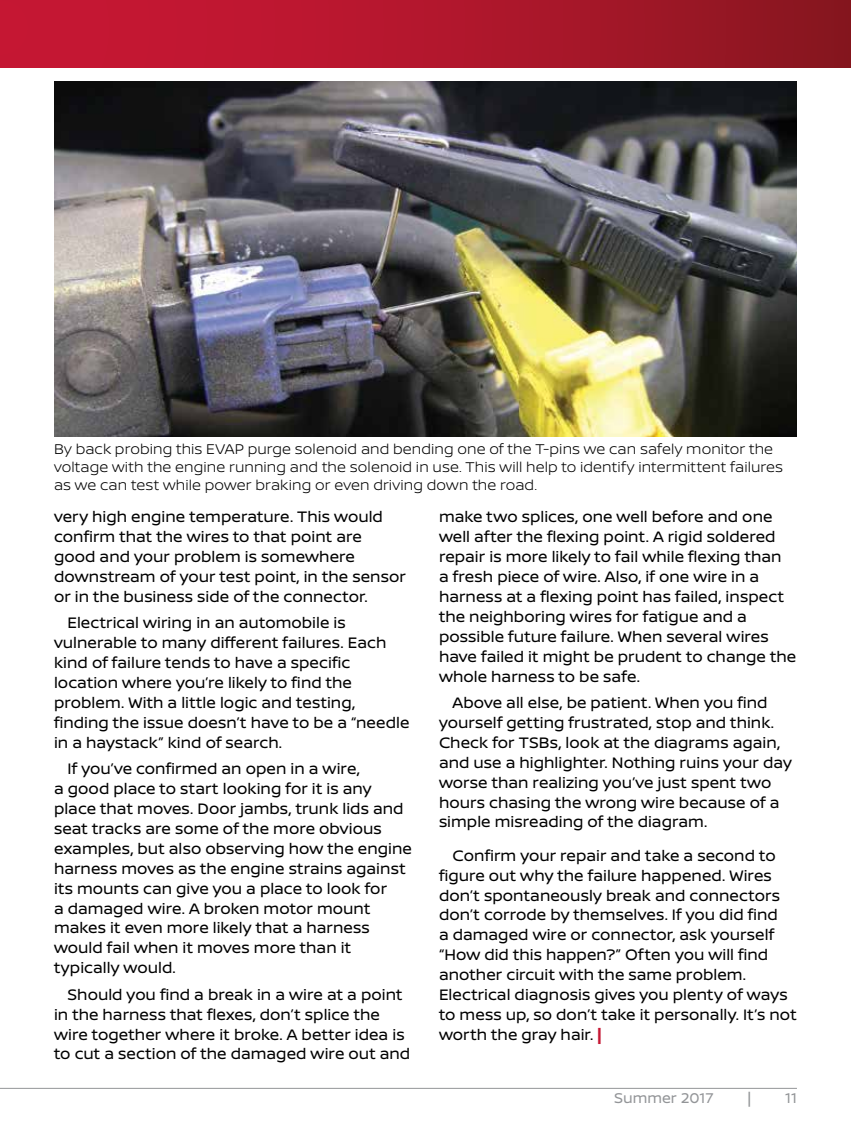
<style>
.page{position:relative;width:851px;height:1134px;background:#fff}
.page>*{position:absolute;margin:0;border:0;box-sizing:border-box;transform-origin:0 0}
.t1{font:16.2px/20px "Nissan Brand";color:#000}
.t2{font:300 15px/18px "Nissan Brand";letter-spacing:.005em;color:#000}
.t3{font:15px "Nissan Brand";color:#939598}
.s1{font-weight:700;color:#c51733}
</style>
<div class="page">
<div style="left:0;top:0;width:850px;height:68px;background:linear-gradient(to right,#cf1736,#8e1621)"></div>
<hr style="left:0;top:1088px;width:796px;height:1px;background:#939598">
<img style="left:54px;top:81px;width:742px;height:355px">
<p class="t2" style="left:54px;top:439px;width:730px">By back probing this EVAP purge solenoid and bending one of the T-pins we can safely monitor the voltage with the engine running and the solenoid in use. This will help to identify intermittent failures as we can test while power braking or even driving down the road.</p>
<p class="t1" style="left:54px;top:506px;width:353px">very high engine temperature. This would confirm that the wires to that point are good and your problem is somewhere downstream of your test point, in the sensor or in the business side of the connector.</p>
<p class="t1" style="left:54px;top:612px;width:357px;text-indent:13px">Electrical wiring in an automobile is vulnerable to many different failures. Each kind of failure tends to have a specific location where you’re likely to find the problem. With a little logic and testing, finding the issue doesn’t have to be a “needle in a haystack” kind of search.</p>
<p class="t1" style="left:54px;top:758px;width:359px;text-indent:13px">If you’ve confirmed an open in a wire,<br>a good place to start looking for it is any place that moves. Door jambs, trunk lids and seat tracks are some of the more obvious examples, but also observing how the engine harness moves as the engine strains against its mounts can give you a place to look for<br>a damaged wire. A broken motor mount makes it even more likely that a harness would fail when it moves more than it typically would.</p>
<p class="t1" style="left:54px;top:984px;width:358px;text-indent:13px">Should you find a break in a wire at a point in the harness that flexes, don’t splice the wire together where it broke. A better idea is to cut a section of the damaged wire out and</p>
<p class="t1" style="left:439px;top:506px;width:359px">make two splices, one well before and one well after the flexing point. A rigid soldered repair is more likely to fail while flexing than<br>a fresh piece of wire. Also, if one wire in a harness at a flexing point has failed, inspect the neighboring wires for fatigue and a possible future failure. When several wires have failed it might be prudent to change the whole harness to be safe.</p>
<p class="t1" style="left:439px;top:692px;width:354px;text-indent:13px">Above all else, be patient. When you find yourself getting frustrated, stop and think.<br>Check for TSBs, look at the diagrams again, and use a highlighter. Nothing ruins your day worse than realizing you’ve just spent two hours chasing the wrong wire because of a simple misreading of the diagram.</p>
<p class="t1" style="left:439px;top:845px;width:359px;text-indent:13px">Confirm your repair and take a second to figure out why the failure happened. Wires don’t spontaneously break and connectors don’t corrode by themselves. If you did find<br>a damaged wire or connector, ask yourself “How did this happen?” Often you will find another circuit with the same problem.<br>Electrical diagnosis gives you plenty of ways to mess up, so don’t take it personally. It’s not worth the gray hair. <span class="s1">|</span></p>
<p class="t3" style="left:614px;top:1087px;width:101px">Summer 2017</p>
<p class="t3" style="left:747px;top:1087px;width:5px">|</p>
<p class="t3" style="left:785px;top:1087px;width:13px">11</p>
</div>
